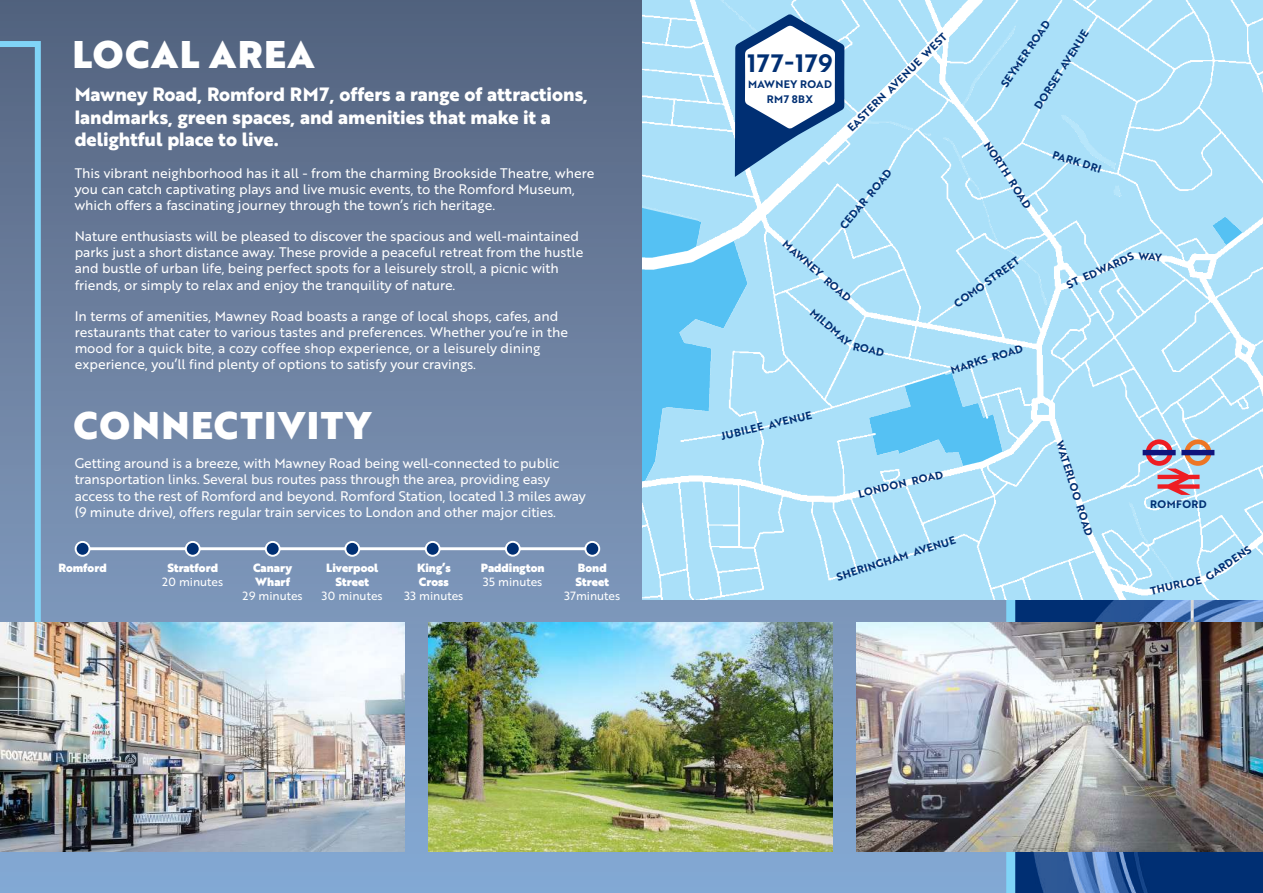
<style>
.page{position:relative;width:1263px;height:893px;background:#fff}
.page>*{position:absolute;margin:0;border:0;box-sizing:border-box;transform-origin:0 0}
.t1{font:37.5px "Brother 1816 Black";letter-spacing:.04em;color:#fff}
.t2{font:24.45px "Brother 1816 Bold";letter-spacing:.04em;color:#002f73}
.t3{font:700 18.75px/22.5px "Brother 1816 Extra";color:#fff}
.t4{font:13.5px/16.2px "Brother 1816 Regular";letter-spacing:-.005em;color:#fff}
.t5{font:11.55px/14px "Brother 1816 Black";color:#fff}
.t6{font:11.55px "Brother 1816 Regular";color:#fff}
.t7{font:10.65px/15.3px "Brother 1816 Bold";letter-spacing:.04em;color:#002f73;text-align:center}
</style>
<div class="page">
<div style="left:0;top:0;width:1263px;height:893px;background:linear-gradient(to bottom,#576582,#8babcd)"></div>
<svg style="left:0;top:41px;width:41px;height:582px;background:#6e8cad"></svg>
<img style="left:1019px;top:600px;width:244px;height:293px">
<img style="left:429px;top:623px;width:403px;height:229px">
<img style="left:857px;top:623px;width:406px;height:229px">
<img style="left:642px;top:0;width:621px;height:600px">
<img style="left:0;top:623px;width:404px;height:229px">
<svg style="left:735px;top:14px;width:109px;height:163px"></svg>
<hr style="left:82px;top:547px;width:512px;height:3px;background:#fff">
<div style="left:585px;top:542px;width:14px;height:14px;background:#002f73;border-radius:50%"></div>
<div style="left:584px;top:541px;width:16px;height:16px;border:2px solid #fff;border-radius:50%"></div>
<div style="left:426px;top:542px;width:14px;height:14px;background:#002f73;border-radius:50%"></div>
<div style="left:425px;top:541px;width:16px;height:16px;border:2px solid #fff;border-radius:50%"></div>
<div style="left:345px;top:542px;width:14px;height:14px;background:#002f73;border-radius:50%"></div>
<div style="left:344px;top:541px;width:16px;height:16px;border:2px solid #fff;border-radius:50%"></div>
<div style="left:186px;top:542px;width:14px;height:14px;background:#002f73;border-radius:50%"></div>
<div style="left:185px;top:541px;width:16px;height:16px;border:2px solid #fff;border-radius:50%"></div>
<div style="left:266px;top:542px;width:14px;height:14px;background:#002f73;border-radius:50%"></div>
<div style="left:265px;top:541px;width:16px;height:16px;border:2px solid #fff;border-radius:50%"></div>
<div style="left:76px;top:542px;width:13px;height:14px;background:#002f73;border-radius:50%"></div>
<div style="left:75px;top:541px;width:15px;height:16px;border:2px solid #fff;border-radius:50%"></div>
<div style="left:506px;top:542px;width:14px;height:14px;background:#002f73;border-radius:50%"></div>
<div style="left:505px;top:541px;width:16px;height:16px;border:2px solid #fff;border-radius:50%"></div>
<img style="left:1138px;top:188px;width:125px;height:616px">
<h1 class="t1" style="left:73px;top:25px;width:244px">LOCAL AREA</h1>
<h3 class="t3" style="left:75px;top:83px;width:515px">Mawney Road, Romford RM7, offers a range of attractions, landmarks, green spaces, and amenities that make it a delightful place to live.</h3>
<p class="t4" style="left:75px;top:164px;width:521px">This vibrant neighborhood has it all - from the charming Brookside Theatre, where you can catch captivating plays and live music events, to the Romford Museum, which offers a fascinating journey through the town’s rich heritage.</p>
<p class="t4" style="left:75px;top:227px;width:510px">Nature enthusiasts will be pleased to discover the spacious and well-maintained parks just a short distance away. These provide a peaceful retreat from the hustle and bustle of urban life, being perfect spots for a leisurely stroll, a picnic with friends, or simply to relax and enjoy the tranquility of nature.</p>
<p class="t4" style="left:75px;top:307px;width:495px">In terms of amenities, Mawney Road boasts a range of local shops, cafes, and restaurants that cater to various tastes and preferences. Whether you’re in the mood for a quick bite, a cozy coffee shop experience, or a leisurely dining experience, you’ll find plenty of options to satisfy your cravings.</p>
<h1 class="t1" style="left:74px;top:396px;width:298px">CONNECTIVITY</h1>
<p class="t4" style="left:75px;top:455px;width:513px">Getting around is a breeze, with Mawney Road being well-connected to public transportation links. Several bus routes pass through the area, providing easy access to the rest of Romford and beyond. Romford Station, located 1.3 miles away (9 minute drive), offers regular train services to London and other major cities.</p>
<p class="t5" style="left:417px;top:560px;width:35px">King’s<br>Cross</p>
<p class="t6" style="left:404px;top:587px;width:60px">33 minutes</p>
<p class="t5" style="left:326px;top:560px;width:54px;text-align:center">Liverpool<br>Street</p>
<p class="t6" style="left:322px;top:587px;width:62px">30 minutes</p>
<p class="t5" style="left:481px;top:560px;width:65px">Paddington</p>
<p class="t6" style="left:483px;top:573px;width:61px">35 minutes</p>
<p class="t5" style="left:58px;top:560px;width:50px">Romford</p>
<p class="t5" style="left:575px;top:560px;width:35px">Bond<br>Street</p>
<p class="t6" style="left:564px;top:587px;width:57px">37minutes</p>
<p class="t5" style="left:167px;top:560px;width:52px">Stratford</p>
<p class="t6" style="left:162px;top:573px;width:63px">20 minutes</p>
<p class="t5" style="left:253px;top:560px;width:41px">Canary<br>Wharf</p>
<p class="t6" style="left:243px;top:587px;width:62px">29 minutes</p>
<h2 class="t2" style="left:747px;top:45px;width:87px">177-179</h2>
<p class="t7" style="left:748px;top:76px;width:85px">MAWNEY ROAD<br>RM7 8BX</p>
<p class="t7" style="left:844px;top:124px;width:137px;rotate:-45deg">EASTERN AVENUE WEST</p>
<p class="t7" style="left:836px;top:222px;width:76px;rotate:-50deg">CEDAR ROAD</p>
<p class="t7" style="left:997px;top:82px;width:79px;rotate:-56deg">SEYMER ROAD</p>
<p class="t7" style="left:1030px;top:104px;width:93px;rotate:-58deg">DORSET AVENUE</p>
<p class="t7" style="left:993px;top:138px;width:79px;rotate:57deg">NORTH ROAD</p>
<p class="t7" style="left:1055px;top:147px;width:52px;rotate:17deg">PARK DRI</p>
<p class="t7" style="left:790px;top:237px;width:88px;rotate:41deg">MAWNEY ROAD</p>
<p class="t7" style="left:817px;top:305px;width:51px;rotate:41deg">MILDMAY</p>
<p class="t7" style="left:854px;top:338px;width:33px;rotate:11deg">ROAD</p>
<p class="t7" style="left:950px;top:298px;width:79px;rotate:-35deg">COMO STREET</p>
<p class="t7" style="left:949px;top:362px;width:76px;rotate:-17deg">MARKS ROAD</p>
<p class="t7" style="left:1064px;top:278px;width:74px;rotate:-24deg">ST EDWARDS</p>
<p class="t7" style="left:720px;top:428px;width:94px;rotate:-13deg">JUBILEE AVENUE</p>
<p class="t7" style="left:857px;top:486px;width:88px;rotate:-13deg">LONDON ROAD</p>
<p class="t7" style="left:834px;top:569px;width:126px;rotate:-17deg">SHERINGHAM AVENUE</p>
<p class="t7" style="left:1067px;top:438px;width:101px;rotate:72deg">WATERLOO ROAD</p>
<p class="t7" style="left:1150px;top:496px;width:58px">ROMFORD</p>
<p class="t7" style="left:1202px;top:571px;width:54px;rotate:-34deg">GARDENS</p>
<p class="t7" style="left:1149px;top:583px;width:54px;rotate:-13deg">THURLOE</p>
</div>
